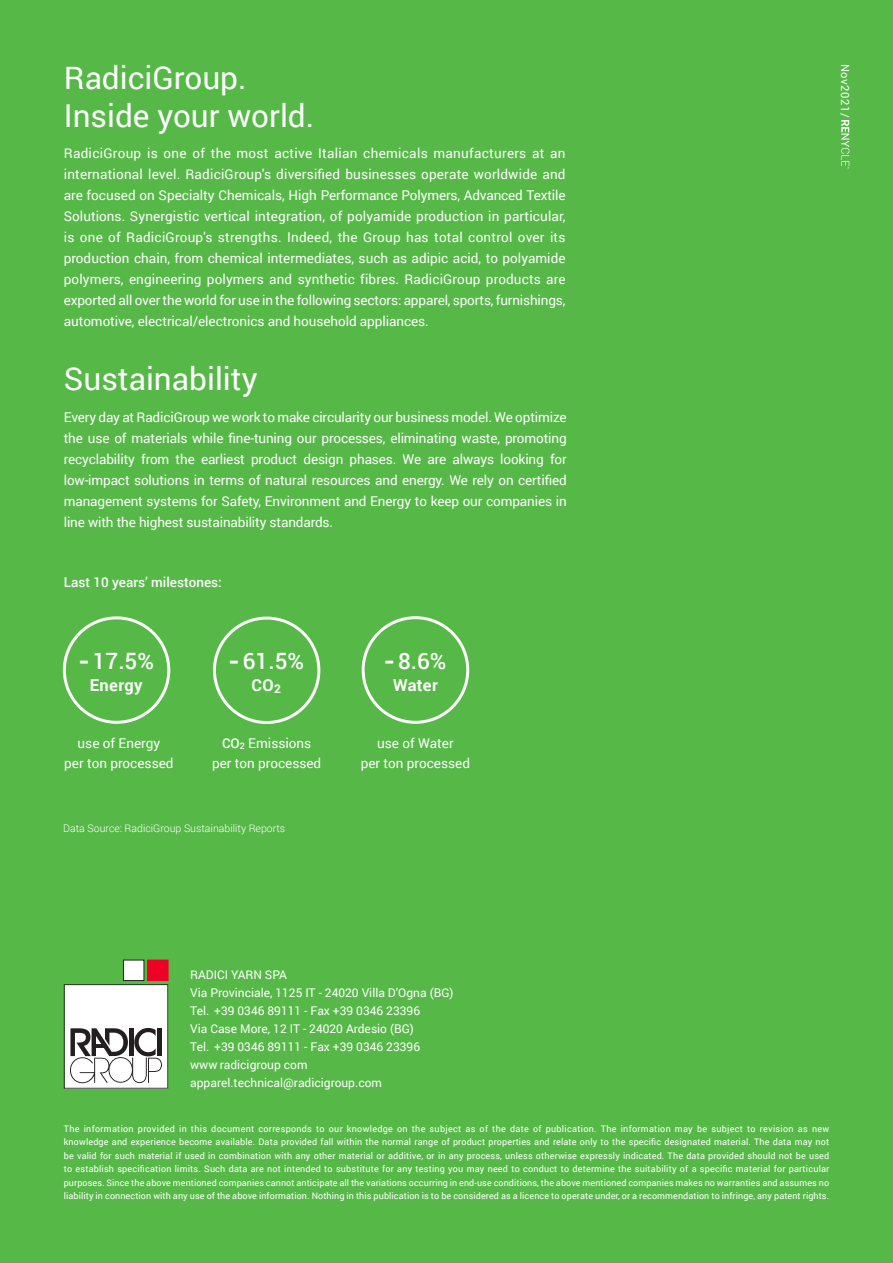
<style>
.page{position:relative;width:893px;height:1263px;background:#56b947}
.page>*{position:absolute;margin:0;border:0;box-sizing:border-box;transform-origin:0 0}
.t1{font:31.5px "Roboto";color:#fff}
.t2{font:500 22.5px "Roboto";color:#fff}
.t3{font:700 16.5px "Roboto";letter-spacing:.02em;color:#fff}
.t4{font:13.5px/21px "Roboto";letter-spacing:-.005em;color:#fff;text-align:justify}
.t5{font:500 13.5px "Roboto";color:#fff}
.t6{font:12px "Roboto";color:#fff}
.t7{font:11.25px "Roboto";letter-spacing:.05em;color:#fff}
.t8{font:300 10.5px "Roboto";color:#fff}
.t9{font:9px/13.5px "Roboto";letter-spacing:.015em;color:#fff}
.t10{font:9px "Roboto";letter-spacing:.035em;color:#fff}
.s1{font-size:30px}
.s2{font-weight:500}
</style>
<div class="page">
<div style="left:63px;top:616px;width:107px;height:108px;border:3px solid #fff;border-radius:50%"></div>
<div style="left:362px;top:616px;width:107px;height:108px;border:3px solid #fff;border-radius:50%"></div>
<div style="left:213px;top:617px;width:107px;height:107px;border:3px solid #fff;border-radius:50%"></div>
<svg style="left:841px;top:120px;width:8px;height:49px"></svg>
<div style="left:123px;top:960px;width:21px;height:20px;background:#fff"></div>
<div style="left:123px;top:960px;width:21px;height:21px;border:1px solid #231f20"></div>
<div style="left:148px;top:960px;width:20px;height:20px;background:#ef0027"></div>
<div style="left:147px;top:960px;width:21px;height:21px;border:1px solid #ef0027"></div>
<svg style="left:64px;top:984px;width:104px;height:105px;background:#d5d5d4"></svg>
<p class="t1" style="left:64px;top:55px;width:184px">RadiciGroup.</p>
<p class="t1" style="left:64px;top:93px;width:252px">Inside your world.</p>
<p class="t4" style="left:64px;top:142px;width:503px">RadiciGroup is one of the most active Italian chemicals manufacturers at an international level. RadiciGroup's diversified businesses operate worldwide and are focused on Specialty Chemicals, High Performance Polymers, Advanced Textile Solutions. Synergistic vertical integration, of polyamide production in particular, is one of RadiciGroup's strengths. Indeed, the Group has total control over its production chain, from chemical intermediates, such as adipic acid, to polyamide polymers, engineering polymers and synthetic fibres. RadiciGroup products are exported all over the world for use in the following sectors: apparel, sports, furnishings, automotive, electrical/electronics and household appliances.</p>
<p class="t1" style="left:64px;top:357px;width:195px">Sustainability</p>
<p class="t4" style="left:64px;top:406px;width:504px">Every day at RadiciGroup we work to make circularity our business model. We optimize the use of materials while fi ne-tuning our processes, eliminating waste, promoting recyclability from the earliest product design phases. We are always looking for low-impact solutions in terms of natural resources and energy. We rely on certified management systems for Safety, Environment and Energy to keep our companies in line with the highest sustainability standards.</p>
<p class="t5" style="left:64px;top:573px;width:160px">Last 10 years’ milestones:</p>
<p class="t2" style="left:79px;top:645px;width:76px"><span class="s1">-</span> 17.5%</p>
<p class="t2" style="left:385px;top:645px;width:63px"><span class="s1">-</span> 8.6%</p>
<p class="t3" style="left:90px;top:674px;width:54px">Energy</p>
<p class="t2" style="left:229px;top:646px;width:76px"><span class="s1">-</span> 61.5%</p>
<p class="t3" style="left:252px;top:674px;width:31px">CO<sub>2</sub></p>
<p class="t3" style="left:393px;top:674px;width:46px">Water</p>
<p class="t4" style="left:78px;top:732px;width:84px">use of Energy</p>
<p class="t4" style="left:64px;top:752px;width:111px">per ton processed</p>
<p class="t4" style="left:222px;top:732px;width:91px"><span class="s2">CO</span><sub>2</sub> Emissions</p>
<p class="t4" style="left:212px;top:752px;width:111px">per ton processed</p>
<p class="t8" style="left:63px;top:821px;width:223px">Data Source: RadiciGroup Sustainability Reports</p>
<p class="t4" style="left:377px;top:732px;width:78px">use of Water</p>
<p class="t4" style="left:361px;top:752px;width:111px">per ton processed</p>
<p class="t7" style="left:853px;top:64px;width:55px;rotate:90deg">Nov2021/</p>
<p class="t6" style="left:190px;top:966px;width:98px">RADICI YARN SPA</p>
<p class="t6" style="left:190px;top:984px;width:265px">Via Provinciale, 1125 IT - 24020 Villa D’Ogna (BG)</p>
<p class="t6" style="left:190px;top:1002px;width:231px">Tel. +39 0346 89111 - Fax +39 0346 23396</p>
<p class="t6" style="left:190px;top:1020px;width:225px">Via Case More, 12 IT - 24020 Ardesio (BG)</p>
<p class="t6" style="left:190px;top:1038px;width:231px">Tel. +39 0346 89111 - Fax +39 0346 23396</p>
<p class="t6" style="left:190px;top:1056px;width:119px">www radicigroup com</p>
<p class="t6" style="left:190px;top:1074px;width:193px">apparel.technical@radicigroup.com</p>
<p class="t10" style="left:64px;top:1122px;width:767px">The information provided in this document corresponds to our knowledge on the subject as of the date of publication. The information may be subject to revision as new</p>
<p class="t9" style="left:64px;top:1135px;width:767px">knowledge and experience become available. Data provided fall within the normal range of product properties and relate only to the specific designated material. The data may not</p>
<p class="t9" style="left:64px;top:1148px;width:767px">be valid for such material if used in combination with any other material or additive, or in any process, unless otherwise expressly indicated. The data provided should not be used</p>
<p class="t9" style="left:64px;top:1162px;width:767px">to establish specification limits. Such data are not intended to substitute for any testing you may need to conduct to determine the suitability of a specific material for particular</p>
<p class="t9" style="left:64px;top:1175px;width:767px">purposes. Since the above mentioned companies cannot anticipate all the variations occurring in end-use conditions, the above mentioned companies makes no warranties and assumes no liability in connection with any use of the above information. Nothing in this publication is to be considered as a licence to operate under, or a recommendation to infringe, any patent rights.</p>
</div>
